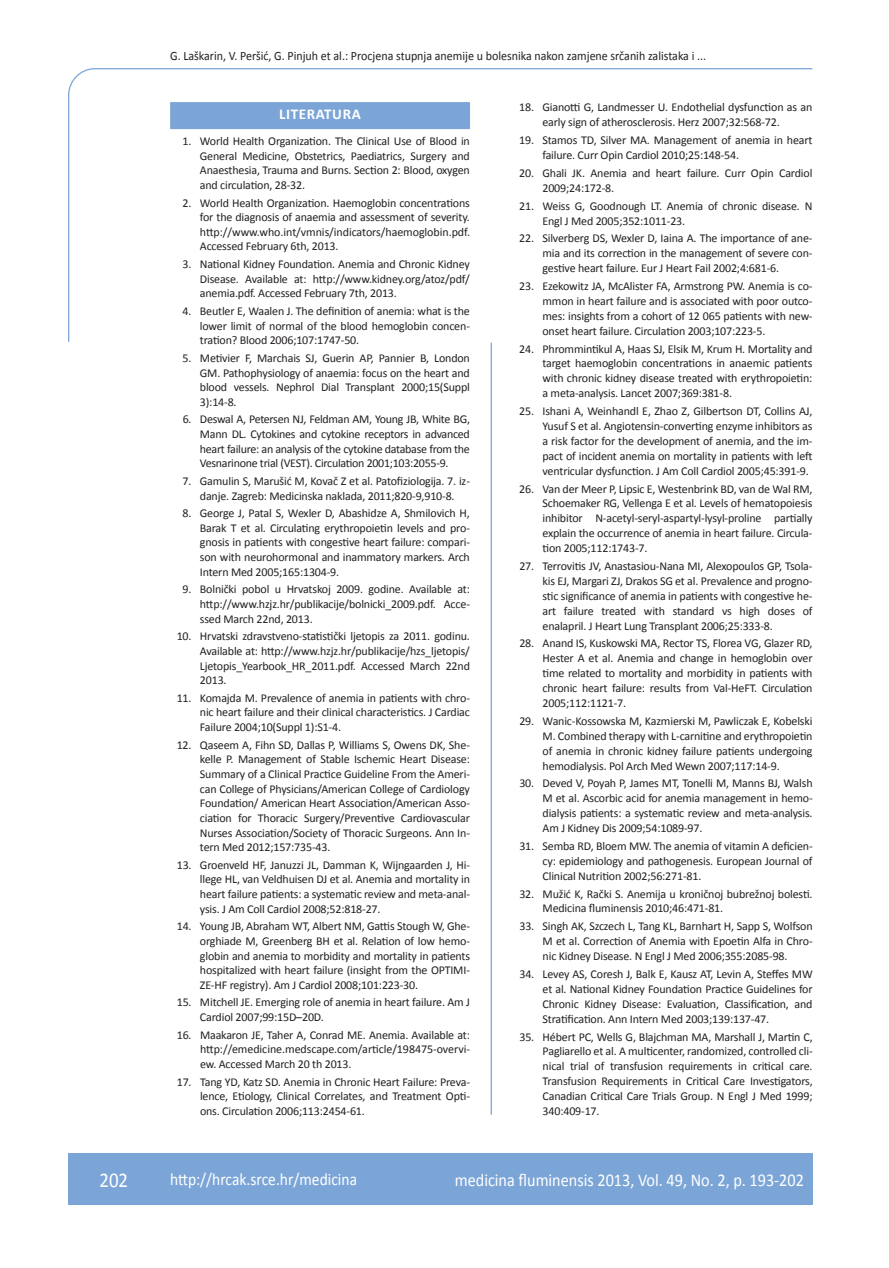
<style>
.page{position:relative;width:889px;height:1268px;background:#fff}
.page>*{position:absolute;margin:0;border:0;box-sizing:border-box;transform-origin:0 0}
.t1{font:21px "Calibri";color:#fff;scale:.9 1}
.t2{font:18px "Calibri";color:#fff;scale:.9 1}
.t3{font:17.25px "Calibri";color:#fff;scale:.9 1}
.t4{font:700 15px "Calibri";letter-spacing:.04em;color:#fff}
.t5{font:12.75px "Calibri";color:#231f20;scale:.94 1}
.t6{font:12px/14.7px "Calibri";letter-spacing:-.015em;color:#231f20;text-align:justify}
</style>
<div class="page">
<svg style="left:68px;top:68px;width:745px;height:274px"></svg>
<hr style="left:490px;top:342px;width:2px;height:772px;background:#7ca5d7">
<div style="left:68px;top:1152px;width:744px;height:51px;background:#7ca5d7"></div>
<div style="left:170px;top:102px;width:300px;height:27px;background:#7ca5d7"></div>
<p class="t5" style="left:170px;top:47px;width:572px">G. Laškarin, V. Peršić, G. Pinjuh et al.: Procjena stupnja anemije u bolesnika nakon zamjene srčanih zalistaka i ...</p>
<p class="t4" style="left:279px;top:105px;width:83px">LITERATURA</p>
<p class="t6" style="left:200px;top:133px;width:271px;text-indent:-17px">1. World Health Organization. The Clinical Use of Blood in General Medicine, Obstetrics, Paediatrics, Surgery and Anaesthesia, Trauma and Burns. Section 2: Blood, oxygen and circulation, 28-32.</p>
<p class="t6" style="left:200px;top:195px;width:272px;text-indent:-17px">2. World Health Organization. Haemoglobin concentrations for the diagnosis of anaemia and assessment of severity. http://www.who.int/vmnis/indicators/haemoglobin.pdf.<br>Accessed February 6th, 2013.</p>
<p class="t6" style="left:200px;top:256px;width:271px;text-indent:-17px">3. National Kidney Foundation. Anemia and Chronic Kidney Disease. Available at: http://www.kidney.org/atoz/pdf/ anemia.pdf. Accessed February 7th, 2013.</p>
<p class="t6" style="left:200px;top:303px;width:271px;text-indent:-17px">4. Beutler E, Waalen J. The definition of anemia: what is the lower limit of normal of the blood hemoglobin concen&shy;tration? Blood 2006;107:1747-50.</p>
<p class="t6" style="left:200px;top:350px;width:271px;text-indent:-17px">5. Metivier F, Marchais SJ, Guerin AP, Pannier B, London GM. Pathophysiology of anaemia: focus on the heart and blood vessels. Nephrol Dial Transplant 2000;15(Suppl 3):14-8.</p>
<p class="t6" style="left:200px;top:411px;width:271px;text-indent:-17px">6. Deswal A, Petersen NJ, Feldman AM, Young JB, White BG, Mann DL. Cytokines and cytokine receptors in advanced heart failure: an analysis of the cytokine database from the Vesnarinone trial (VEST). Circulation 2001;103:2055-9.</p>
<p class="t6" style="left:183px;top:473px;width:289px;text-align:center">7. Gamulin S, Marušić M, Kovač Z et al. Patofiziologija. 7. iz&shy;danje. Zagreb: Medicinska naklada, 2011;820-9,910-8.</p>
<p class="t6" style="left:200px;top:505px;width:271px;text-indent:-17px">8. George J, Patal S, Wexler D, Abashidze A, Shmilovich H, Barak T et al. Circulating erythropoietin levels and pro&shy;gnosis in patients with congestive heart failure: compari&shy;son with neurohormonal and inammatory markers. Arch Intern Med 2005;165:1304-9.</p>
<p class="t6" style="left:200px;top:581px;width:271px;text-indent:-17px">9. Bolnički pobol u Hrvatskoj 2009. godine. Available at: http://www.hzjz.hr/publikacije/bolnicki_2009.pdf. Acce&shy;ssed March 22nd, 2013.</p>
<p class="t6" style="left:200px;top:628px;width:271px;text-indent:-23px">10. Hrvatski zdravstveno-statistički ljetopis za 2011. godinu.<br>Available at: http://www.hzjz.hr/publikacije/hzs_ljetopis/ Ljetopis_Yearbook_HR_2011.pdf. Accessed March 22nd 2013.</p>
<p class="t6" style="left:200px;top:689px;width:271px;text-indent:-23px">11. Komajda M. Prevalence of anemia in patients with chro&shy;nic heart failure and their clinical characteristics. J Cardiac Failure 2004;10(Suppl 1):S1-4.</p>
<p class="t6" style="left:200px;top:736px;width:271px;text-indent:-23px">12. Qaseem A, Fihn SD, Dallas P, Williams S, Owens DK, She&shy;kelle P. Management of Stable Ischemic Heart Disease:<br>Summary of a Clinical Practice Guideline From the Ameri&shy;can College of Physicians/American College of Cardiology Foundation/ American Heart Association/American Asso&shy;ciation for Thoracic Surgery/Preventive Cardiovascular Nurses Association/Society of Thoracic Surgeons. Ann In&shy;tern Med 2012;157:735-43.</p>
<p class="t6" style="left:200px;top:856px;width:272px;text-indent:-23px">13. Groenveld HF, Januzzi JL, Damman K, Wijngaarden J, Hi&shy;llege HL, van Veldhuisen DJ et al. Anemia and mortality in heart failure patients: a systematic review and meta-anal&shy;ysis. J Am Coll Cardiol 2008;52:818-27.</p>
<p class="t6" style="left:200px;top:918px;width:271px;text-indent:-23px">14. Young JB, Abraham WT, Albert NM, Gattis Stough W, Ghe&shy;orghiade M, Greenberg BH et al. Relation of low hemo&shy;globin and anemia to morbidity and mortality in patients hospitalized with heart failure (insight from the OPTIMI-ZE-HF registry). Am J Cardiol 2008;101:223-30.</p>
<p class="t6" style="left:200px;top:994px;width:271px;text-indent:-23px">15. Mitchell JE. Emerging role of anemia in heart failure. Am J<br>Cardiol 2007;99:15D–20D.</p>
<p class="t6" style="left:200px;top:1026px;width:271px;text-indent:-23px">16. Maakaron JE, Taher A, Conrad ME. Anemia. Available at: http://emedicine.medscape.com/article/198475-overvi&shy;ew. Accessed March 20 th 2013.</p>
<p class="t6" style="left:200px;top:1073px;width:271px;text-indent:-23px">17. Tang YD, Katz SD. Anemia in Chronic Heart Failure: Preva&shy;lence, Etiology, Clinical Correlates, and Treatment Opti&shy;ons. Circulation 2006;113:2454-61.</p>
<p class="t6" style="left:542px;top:99px;width:271px;text-indent:-23px">18. Gianotti G, Landmesser U. Endothelial dysfunction as an early sign of atherosclerosis. Herz 2007;32:568-72.</p>
<p class="t6" style="left:542px;top:132px;width:271px;text-indent:-23px">19. Stamos TD, Silver MA. Management of anemia in heart failure. Curr Opin Cardiol 2010;25:148-54.</p>
<p class="t6" style="left:542px;top:165px;width:271px;text-indent:-23px">20. Ghali JK. Anemia and heart failure. Curr Opin Cardiol<br>2009;24:172-8.</p>
<p class="t6" style="left:542px;top:198px;width:271px;text-indent:-23px">21. Weiss G, Goodnough LT. Anemia of chronic disease. N<br>Engl J Med 2005;352:1011-23.</p>
<p class="t6" style="left:542px;top:230px;width:271px;text-indent:-23px">22. Silverberg DS, Wexler D, Iaina A. The importance of ane&shy;mia and its correction in the management of severe con&shy;gestive heart failure. Eur J Heart Fail 2002;4:681-6.</p>
<p class="t6" style="left:542px;top:278px;width:271px;text-indent:-23px">23. Ezekowitz JA, McAlister FA, Armstrong PW. Anemia is co&shy;mmon in heart failure and is associated with poor outco&shy;mes: insights from a cohort of 12 065 patients with new&shy;onset heart failure. Circulation 2003;107:223-5.</p>
<p class="t6" style="left:542px;top:340px;width:271px;text-indent:-23px">24. Phrommintikul A, Haas SJ, Elsik M, Krum H. Mortality and target haemoglobin concentrations in anaemic patients with chronic kidney disease treated with erythropoietin: a meta-analysis. Lancet 2007;369:381-8.</p>
<p class="t6" style="left:542px;top:403px;width:271px;text-indent:-23px">25. Ishani A, Weinhandl E, Zhao Z, Gilbertson DT, Collins AJ, Yusuf S et al. Angiotensin-converting enzyme inhibitors as a risk factor for the development of anemia, and the im&shy;pact of incident anemia on mortality in patients with left ventricular dysfunction. J Am Coll Cardiol 2005;45:391-9.</p>
<p class="t6" style="left:542px;top:480px;width:271px;text-indent:-23px">26. Van der Meer P, Lipsic E, Westenbrink BD, van de Wal RM, Schoemaker RG, Vellenga E et al. Levels of hematopoiesis inhibitor N-acetyl-seryl-aspartyl-lysyl-proline partially explain the occurrence of anemia in heart failure. Circula&shy;tion 2005;112:1743-7.</p>
<p class="t6" style="left:542px;top:558px;width:271px;text-indent:-23px">27. Terrovitis JV, Anastasiou-Nana MI, Alexopoulos GP, Tsola&shy;kis EJ, Margari ZJ, Drakos SG et al. Prevalence and progno&shy;stic significance of anemia in patients with congestive he&shy;art failure treated with standard vs high doses of enalapril. J Heart Lung Transplant 2006;25:333-8.</p>
<p class="t6" style="left:542px;top:635px;width:271px;text-indent:-23px">28. Anand IS, Kuskowski MA, Rector TS, Florea VG, Glazer RD, Hester A et al. Anemia and change in hemoglobin over time related to mortality and morbidity in patients with chronic heart failure: results from Val-HeFT. Circulation 2005;112:1121-7.</p>
<p class="t6" style="left:542px;top:712px;width:271px;text-indent:-23px">29. Wanic-Kossowska M, Kazmierski M, Pawliczak E, Kobelski M. Combined therapy with L-carnitine and erythropoietin of anemia in chronic kidney failure patients undergoing hemodialysis. Pol Arch Med Wewn 2007;117:14-9.</p>
<p class="t6" style="left:542px;top:775px;width:271px;text-indent:-23px">30. Deved V, Poyah P, James MT, Tonelli M, Manns BJ, Walsh M et al. Ascorbic acid for anemia management in hemo&shy;dialysis patients: a systematic review and meta-analysis.<br>Am J Kidney Dis 2009;54:1089-97.</p>
<p class="t6" style="left:542px;top:837px;width:271px;text-indent:-23px">31. Semba RD, Bloem MW. The anemia of vitamin A deficien&shy;cy: epidemiology and pathogenesis. European Journal of Clinical Nutrition 2002;56:271-81.</p>
<p class="t6" style="left:542px;top:885px;width:271px;text-indent:-23px">32. Mužić K, Rački S. Anemija u kroničnoj bubrežnoj bolesti.<br>Medicina fluminensis 2010;46:471-81.</p>
<p class="t6" style="left:542px;top:918px;width:271px;text-indent:-23px">33. Singh AK, Szczech L, Tang KL, Barnhart H, Sapp S, Wolfson M et al. Correction of Anemia with Epoetin Alfa in Chro&shy;nic Kidney Disease. N Engl J Med 2006;355:2085-98.</p>
<p class="t6" style="left:542px;top:965px;width:271px;text-indent:-23px">34. Levey AS, Coresh J, Balk E, Kausz AT, Levin A, Steffes MW et al. National Kidney Foundation Practice Guidelines for Chronic Kidney Disease: Evaluation, Classification, and Stratification. Ann Intern Med 2003;139:137-47.</p>
<p class="t6" style="left:542px;top:1028px;width:271px;text-indent:-23px">35. Hébert PC, Wells G, Blajchman MA, Marshall J, Martin C, Pagliarello et al. A multicenter, randomized, controlled cli&shy;nical trial of transfusion requirements in critical care.<br>Transfusion Requirements in Critical Care Investigators, Canadian Critical Care Trials Group. N Engl J Med 1999; 340:409-17.</p>
<h1 class="t1" style="left:99px;top:1166px;width:33px">202</h1>
<h3 class="t3" style="left:170px;top:1167px;width:209px">http://hrcak.srce.hr/medicina</h3>
<h2 class="t2" style="left:455px;top:1168px;width:389px">medicina fluminensis 2013, Vol. 49, No. 2, p. 193-202</h2>
</div>
